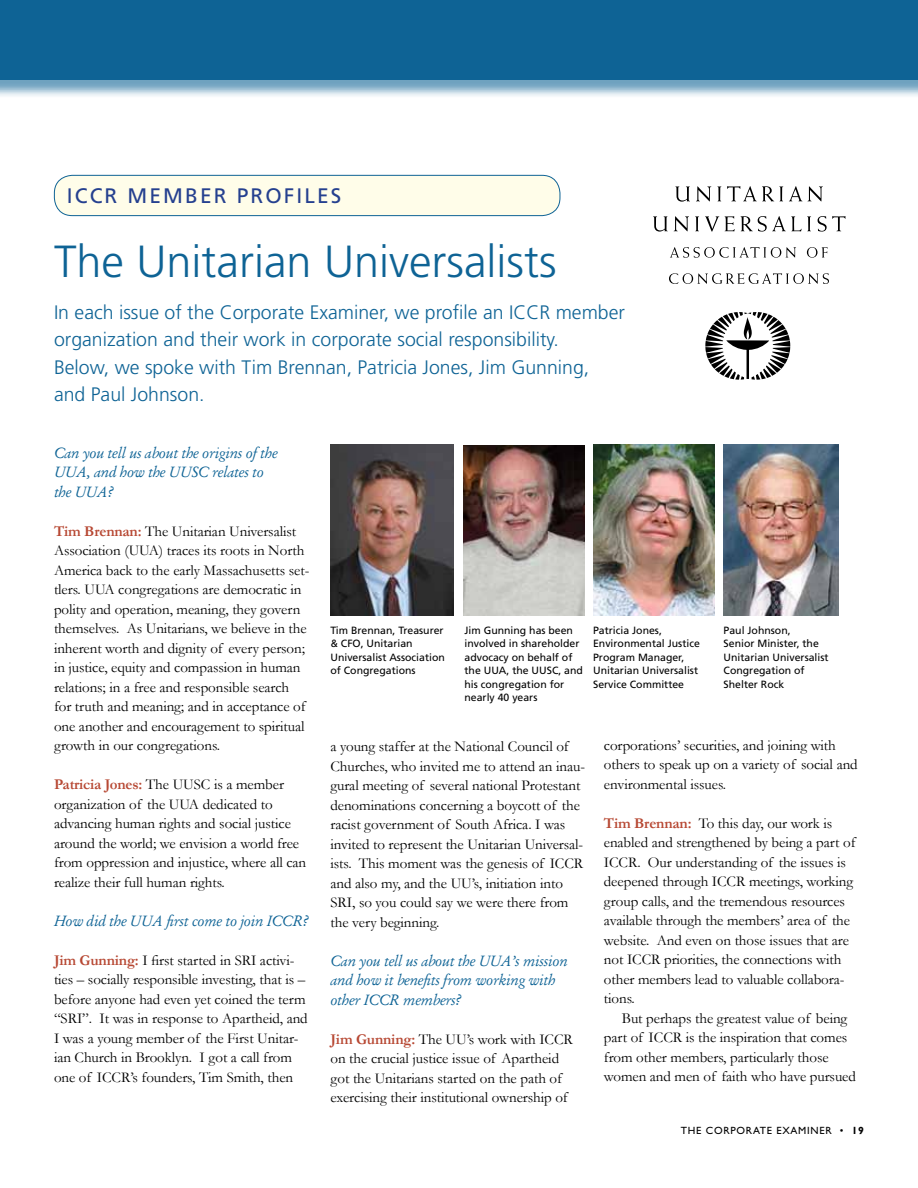
<style>
.page{position:relative;width:918px;height:1188px;background:#fff}
.page>*{position:absolute;margin:0;border:0;box-sizing:border-box;transform-origin:0 0}
.t1{font:300 45px "Frutiger";color:#0e6395}
.t2{font:21px "Frutiger";letter-spacing:.1em;color:#25408f}
.t3{font:300 19.5px/27px "Frutiger";color:#0e6395}
.t4{font:15px/19.5px "Garamond";letter-spacing:-.005em;color:#000}
.t5{font:italic 15px/19.5px "Garamond";letter-spacing:-.005em;color:#0e6395}
.t6{font:10.5px/13.5px "Frutiger";color:#000}
.t7{font:10.5px "Gill Sans";letter-spacing:.07em;color:#000}
.s1{font-weight:700;color:#b74833}
.s2{font-weight:700}
</style>
<div class="page">
<div style="left:0;top:0;width:918px;height:99px;background:#0e6395;opacity:.6"></div>
<div style="left:0;top:0;width:918px;height:80px;background:#0e6395"></div>
<div style="left:54px;top:175px;width:506px;height:41px;background:#fffde9;border-radius:18px"></div>
<div style="left:54px;top:175px;width:506px;height:41px;border:1px solid #0e6395;border-radius:18px"></div>
<img style="left:330px;top:445px;width:124px;height:171px">
<img style="left:463px;top:446px;width:122px;height:170px">
<img style="left:724px;top:445px;width:114px;height:171px">
<svg style="left:669px;top:273px;width:160px;height:11px"></svg>
<svg style="left:670px;top:247px;width:126px;height:11px"></svg>
<svg style="left:807px;top:247px;width:21px;height:11px"></svg>
<svg style="left:653px;top:216px;width:15px;height:16px"></svg>
<svg style="left:674px;top:216px;width:15px;height:15px"></svg>
<svg style="left:695px;top:216px;width:4px;height:15px"></svg>
<svg style="left:705px;top:216px;width:14px;height:16px"></svg>
<svg style="left:725px;top:216px;width:10px;height:15px"></svg>
<svg style="left:741px;top:216px;width:70px;height:16px"></svg>
<svg style="left:818px;top:216px;width:28px;height:16px"></svg>
<svg style="left:675px;top:186px;width:15px;height:16px"></svg>
<svg style="left:696px;top:186px;width:15px;height:15px"></svg>
<svg style="left:717px;top:186px;width:4px;height:15px"></svg>
<svg style="left:727px;top:186px;width:56px;height:15px"></svg>
<svg style="left:789px;top:186px;width:13px;height:15px"></svg>
<svg style="left:808px;top:186px;width:15px;height:15px"></svg>
<svg style="left:705px;top:312px;width:85px;height:68px"></svg>
<img style="left:594px;top:445px;width:120px;height:171px">
<h2 class="t2" style="left:67px;top:184px;width:276px">ICCR MEMBER PROFILES</h2>
<h1 class="t1" style="left:54px;top:236px;width:504px">The Unitarian Universalists</h1>
<h3 class="t3" style="left:54px;top:299px;width:573px">In each issue of the Corporate Examiner, we profile an ICCR member organization and their work in corporate social responsibility.<br>Below, we spoke with Tim Brennan, Patricia Jones, Jim Gunning, and Paul Johnson.</h3>
<p class="t5" style="left:54px;top:443px;width:225px">Can you tell us about the origins of the<br>UUA, and how the UUSC relates to the UUA?</p>
<p class="t4" style="left:54px;top:521px;width:257px"><span class="s1">Tim Brennan:</span> The Unitarian Universalist Association (UUA) traces its roots in North America back to the early Massachusetts set&shy;tlers. UUA congregations are democratic in polity and operation, meaning, they govern themselves. As Unitarians, we believe in the inherent worth and dignity of every person; in justice, equity and compassion in human relations; in a free and responsible search for truth and meaning; and in acceptance of one another and encouragement to spiritual growth in our congregations.</p>
<p class="t4" style="left:54px;top:775px;width:254px"><span class="s1">Patricia Jones:</span> The UUSC is a member organization of the UUA dedicated to advancing human rights and social justice around the world; we envision a world free from oppression and injustice, where all can realize their full human rights.</p>
<p class="t5" style="left:54px;top:911px;width:256px">How did the UUA first come to join ICCR?</p>
<p class="t4" style="left:54px;top:950px;width:255px"><span class="s1">Jim Gunning:</span> I first started in SRI activi&shy;ties – socially responsible investing, that is – before anyone had even yet coined the term “SRI”. It was in response to Apartheid, and I was a young member of the First Unitar&shy;ian Church in Brooklyn. I got a call from one of ICCR’s founders, Tim Smith, then</p>
<p class="t6" style="left:330px;top:623px;width:116px">Tim Brennan, Treasurer &amp; CFO, Unitarian<br>Universalist Association of Congregations</p>
<p class="t6" style="left:465px;top:623px;width:120px">Jim Gunning has been involved in shareholder advocacy on behalf of the UUA, the UUSC, and his congregation for nearly 40 years</p>
<p class="t6" style="left:593px;top:623px;width:108px">Patricia Jones,<br>Environmental Justice<br>Program Manager,<br>Unitarian Universalist<br>Service Committee</p>
<p class="t6" style="left:724px;top:623px;width:107px">Paul Johnson,<br>Senior Minister, the<br>Unitarian Universalist<br>Congregation of<br>Shelter Rock</p>
<p class="t4" style="left:330px;top:737px;width:256px">a young staffer at the National Council of Churches, who invited me to attend an inau&shy;gural meeting of several national Protestant denominations concerning a boycott of the racist government of South Africa. I was invited to represent the Unitarian Universal&shy;ists. This moment was the genesis of ICCR and also my, and the UU’s, initiation into SRI, so you could say we were there from the very beginning.</p>
<p class="t5" style="left:330px;top:951px;width:239px">Can you tell us about the UUA’s mission and how it benefits from working with other ICCR members?</p>
<p class="t4" style="left:330px;top:1029px;width:244px"><span class="s1">Jim Gunning:</span> The UU’s work with ICCR on the crucial justice issue of Apartheid got the Unitarians started on the path of exercising their institutional ownership of</p>
<p class="t4" style="left:604px;top:735px;width:255px">corporations’ securities, and joining with others to speak up on a variety of social and environmental issues.</p>
<p class="t4" style="left:604px;top:813px;width:253px"><span class="s1">Tim Brennan:</span> To this day, our work is enabled and strengthened by being a part of ICCR. Our understanding of the issues is deepened through ICCR meetings, working group calls, and the tremendous resources available through the members’ area of the website. And even on those issues that are not ICCR priorities, the connections with other members lead to valuable collabora&shy;tions.</p>
<p class="t4" style="left:604px;top:1008px;width:254px;text-indent:18px">But perhaps the greatest value of being part of ICCR is the inspiration that comes from other members, particularly those women and men of faith who have pursued</p>
<p class="t7" style="left:681px;top:1124px;width:185px">THE CORPORATE EXAMINER • <span class="s2">19</span></p>
</div>
